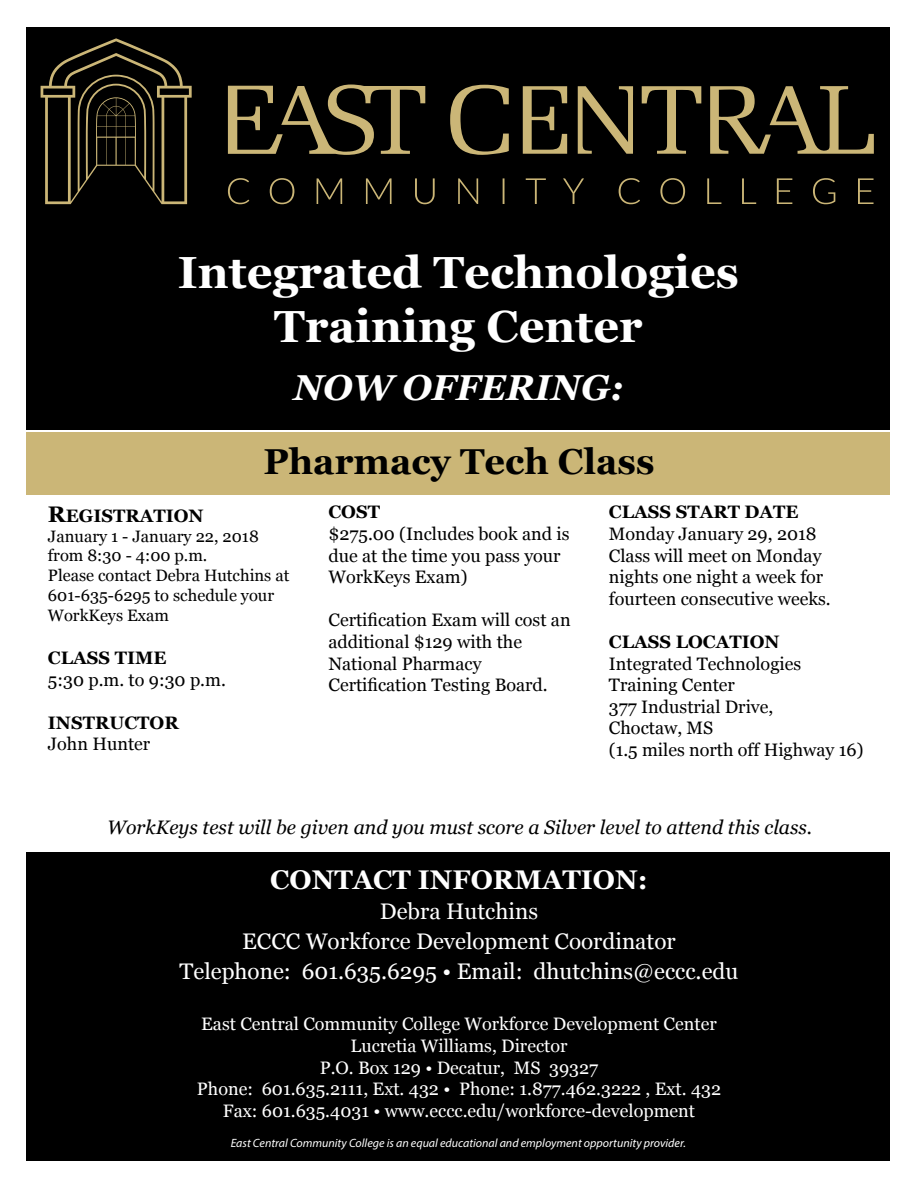
<style>
.page{position:relative;width:918px;height:1188px;background:#fff}
.page>*{position:absolute;margin:0;border:0;box-sizing:border-box;transform-origin:0 0}
.t1{font:700 45px/54px "Georgia";color:#fff;text-align:center}
.t2{font:700 36px "Georgia";color:#000}
.t3{font:italic 700 36px "Georgia";color:#fff}
.t4{font:700 27px "Georgia";color:#fff}
.t5{font:22.5px/30px "Georgia";color:#fff;text-align:center}
.t6{font:italic 19.5px "Georgia";color:#000}
.t7{font:18px/21.6px "Georgia";color:#000}
.t8{font:18px/21.6px "Georgia";color:#fff;text-align:center}
.t9{font:700 18px "Georgia";color:#000}
.t10{font:16.5px/19.8px "Georgia";color:#000}
.t11{font:italic 12px "Myriad Pro";color:#fff}
.s1{font-size:22.5px}
</style>
<div class="page">
<div style="left:26px;top:852px;width:864px;height:309px;background:#000"></div>
<div style="left:26px;top:27px;width:864px;height:402px;background:#000"></div>
<div style="left:26px;top:432px;width:864px;height:63px;background:#cbb677"></div>
<svg style="left:41px;top:38px;width:833px;height:166px"></svg>
<h1 class="t1" style="left:178px;top:245px;width:563px">Integrated Technologies<br>Training Center</h1>
<h2 class="t3" style="left:293px;top:365px;width:331px">NOW OFFERING:</h2>
<h2 class="t2" style="left:264px;top:439px;width:392px">Pharmacy Tech Class</h2>
<p class="t9" style="left:48px;top:504px;width:157px"><span class="s1">R</span>EGISTRATION</p>
<p class="t10" style="left:48px;top:526px;width:243px">January 1 - January 22, 2018 from 8:30 - 4:00 p.m.<br>Please contact Debra Hutchins at<br>601-635-6295 to schedule your<br>WorkKeys Exam</p>
<p class="t9" style="left:48px;top:646px;width:120px">CLASS TIME</p>
<p class="t7" style="left:48px;top:669px;width:179px">5:30 p.m. to 9:30 p.m.</p>
<p class="t9" style="left:48px;top:711px;width:132px">INSTRUCTOR</p>
<p class="t7" style="left:48px;top:734px;width:104px">John Hunter</p>
<p class="t9" style="left:328px;top:501px;width:53px">COST</p>
<p class="t7" style="left:328px;top:523px;width:243px">$275.00 (Includes book and is due at the time you pass your<br>WorkKeys Exam)</p>
<p class="t7" style="left:328px;top:610px;width:244px">Certification Exam will cost an additional $129 with the<br>National Pharmacy<br>Certification Testing Board.</p>
<p class="t9" style="left:609px;top:501px;width:191px">CLASS START DATE</p>
<p class="t7" style="left:609px;top:523px;width:223px">Monday January 29, 2018<br>Class will meet on Monday nights one night a week for fourteen consecutive weeks.</p>
<p class="t9" style="left:609px;top:630px;width:172px">CLASS LOCATION</p>
<p class="t7" style="left:609px;top:653px;width:256px">Integrated Technologies<br>Training Center<br>377 Industrial Drive,<br>Choctaw, MS<br>(1.5 miles north off Highway 16)</p>
<p class="t6" style="left:107px;top:815px;width:707px">WorkKeys test will be given and you must score a Silver level to attend this class.</p>
<h3 class="t4" style="left:270px;top:862px;width:379px">CONTACT INFORMATION:</h3>
<p class="t5" style="left:180px;top:896px;width:560px">Debra Hutchins<br>ECCC Workforce Development Coordinator<br>Telephone: 601.635.6295 • Email: dhutchins@eccc.edu</p>
<p class="t8" style="left:197px;top:1014px;width:526px">East Central Community College Workforce Development Center Lucretia Williams, Director<br>P.O. Box 129 • Decatur, MS 39327<br>Phone: 601.635.2111, Ext. 432 • Phone: 1.877.462.3222 , Ext. 432<br>Fax: 601.635.4031 • www.eccc.edu/workforce-development</p>
<p class="t11" style="left:231px;top:1136px;width:457px">East Central Community College is an equal educational and employment opportunity provider.</p>
</div>
